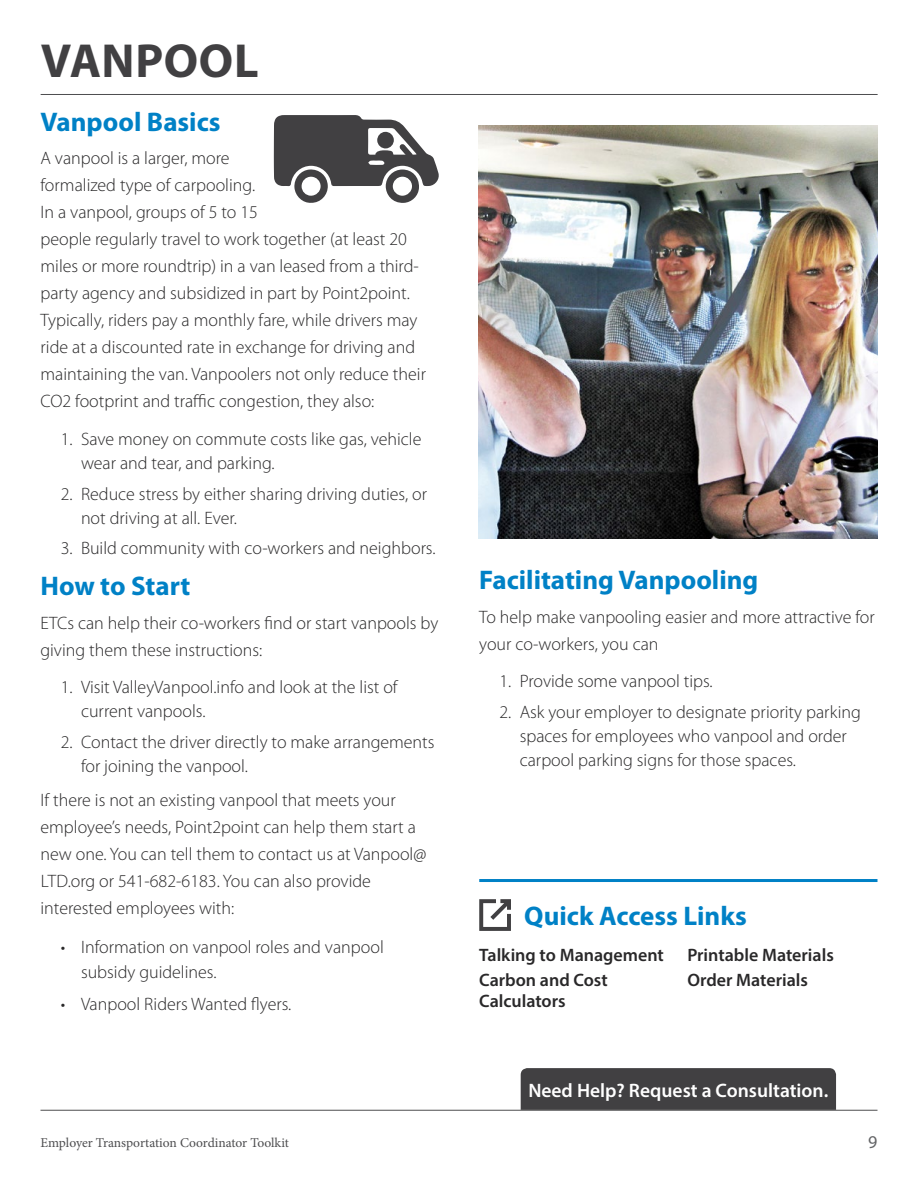
<style>
.page{position:relative;width:918px;height:1188px;background:#fff}
.page>*{position:absolute;margin:0;border:0;box-sizing:border-box;transform-origin:0 0}
.Inside_Header{font:700 48px "Myriad Pro";letter-spacing:.01em;color:#414042}
.Sub_Headers{font:700 27px "Myriad Pro";color:#0081c6}
.t1{font:600 19.5px "Myriad Pro";color:#fff}
.Body{font:300 18px/27px "Myriad Pro";color:#292829}
.Quick_Access_Link_Co{font:600 18px/21px "Myriad Pro";color:#292829}
.t2{font:18px "Myriad Pro";color:#636466}
.t3{font:13.5px "Minion Pro";letter-spacing:-.005em;color:#4d4d4f}
</style>
<div class="page">
<hr style="left:40px;top:1110px;width:838px;height:1px;background:#4d4d4f">
<hr style="left:41px;top:94px;width:837px;height:1px;background:#4d4d4f">
<div style="left:521px;top:1068px;width:315px;height:42px;background:#414042"></div>
<img style="left:478px;top:125px;width:400px;height:414px">
<svg style="left:274px;top:115px;width:165px;height:88px"></svg>
<svg style="left:479px;top:899px;width:32px;height:32px"></svg>
<hr style="left:479px;top:879px;width:399px;height:3px;background:#0081c6">
<p class="Inside_Header" style="left:41px;top:29px;width:219px">VANPOOL</p>
<p class="Sub_Headers" style="left:40px;top:104px;width:182px">Vanpool Basics</p>
<p class="Body" style="left:40px;top:145px;width:387px">A vanpool is a larger, more<br>formalized type of carpooling.<br>In a vanpool, groups of 5 to 15<br>people regularly travel to work together (at least 20 miles or more roundtrip) in a van leased from a third&shy;party agency and subsidized in part by Point2point.<br>Typically, riders pay a monthly fare, while drivers may ride at a discounted rate in exchange for driving and maintaining the van. Vanpoolers not only reduce their CO2 footprint and traffic congestion, they also:</p>
<p class="Body" style="left:81px;top:427px;width:342px;line-height:24px;text-indent:-20px">1. Save money on commute costs like gas, vehicle wear and tear, and parking.</p>
<p class="Body" style="left:81px;top:481px;width:348px;line-height:24px;text-indent:-20px">2. Reduce stress by either sharing driving duties, or not driving at all. Ever.</p>
<p class="Body" style="left:61px;top:535px;width:375px">3. Build community with co-workers and neighbors.</p>
<p class="Sub_Headers" style="left:40px;top:568px;width:151px">How to Start</p>
<p class="Body" style="left:40px;top:609px;width:399px">ETCs can help their co-workers find or start vanpools by giving them these instructions:</p>
<p class="Body" style="left:81px;top:675px;width:318px;line-height:24px;text-indent:-20px">1. Visit ValleyVanpool.info and look at the list of current vanpools.</p>
<p class="Body" style="left:81px;top:730px;width:355px;line-height:24px;text-indent:-20px">2. Contact the driver directly to make arrangements for joining the vanpool.</p>
<p class="Body" style="left:40px;top:786px;width:387px">If there is not an existing vanpool that meets your employee’s needs, Point2point can help them start a new one. You can tell them to contact us at Vanpool@ LTD.org or 541-682-6183. You can also provide interested employees with:</p>
<p class="Body" style="left:81px;top:934px;width:304px;line-height:25.5px;text-indent:-20px">• Information on vanpool roles and vanpool subsidy guidelines.</p>
<p class="Body" style="left:61px;top:991px;width:231px">• Vanpool Riders Wanted flyers.</p>
<p class="Sub_Headers" style="left:479px;top:562px;width:281px">Facilitating Vanpooling</p>
<p class="Body" style="left:479px;top:603px;width:397px">To help make vanpooling easier and more attractive for your co-workers, you can</p>
<p class="Body" style="left:500px;top:668px;width:213px">1. Provide some vanpool tips.</p>
<p class="Body" style="left:520px;top:700px;width:343px;line-height:24px;text-indent:-20px">2. Ask your employer to designate priority parking spaces for employees who vanpool and order carpool parking signs for those spaces.</p>
<p class="Sub_Headers" style="left:524px;top:898px;width:224px">Quick Access Links</p>
<p class="Quick_Access_Link_Co" style="left:479px;top:944px;width:186px">Talking to Management</p>
<p class="Quick_Access_Link_Co" style="left:479px;top:969px;width:130px">Carbon and Cost<br>Calculators</p>
<p class="Quick_Access_Link_Co" style="left:687px;top:944px;width:148px">Printable Materials</p>
<p class="Quick_Access_Link_Co" style="left:687px;top:969px;width:122px">Order Materials</p>
<p class="t1" style="left:528px;top:1078px;width:302px">Need Help? Request a Consultation.</p>
<p class="t3" style="left:40px;top:1134px;width:250px">Employer Transportation Coordinator Toolkit</p>
<p class="t2" style="left:868px;top:1130px;width:11px">9</p>
</div>
